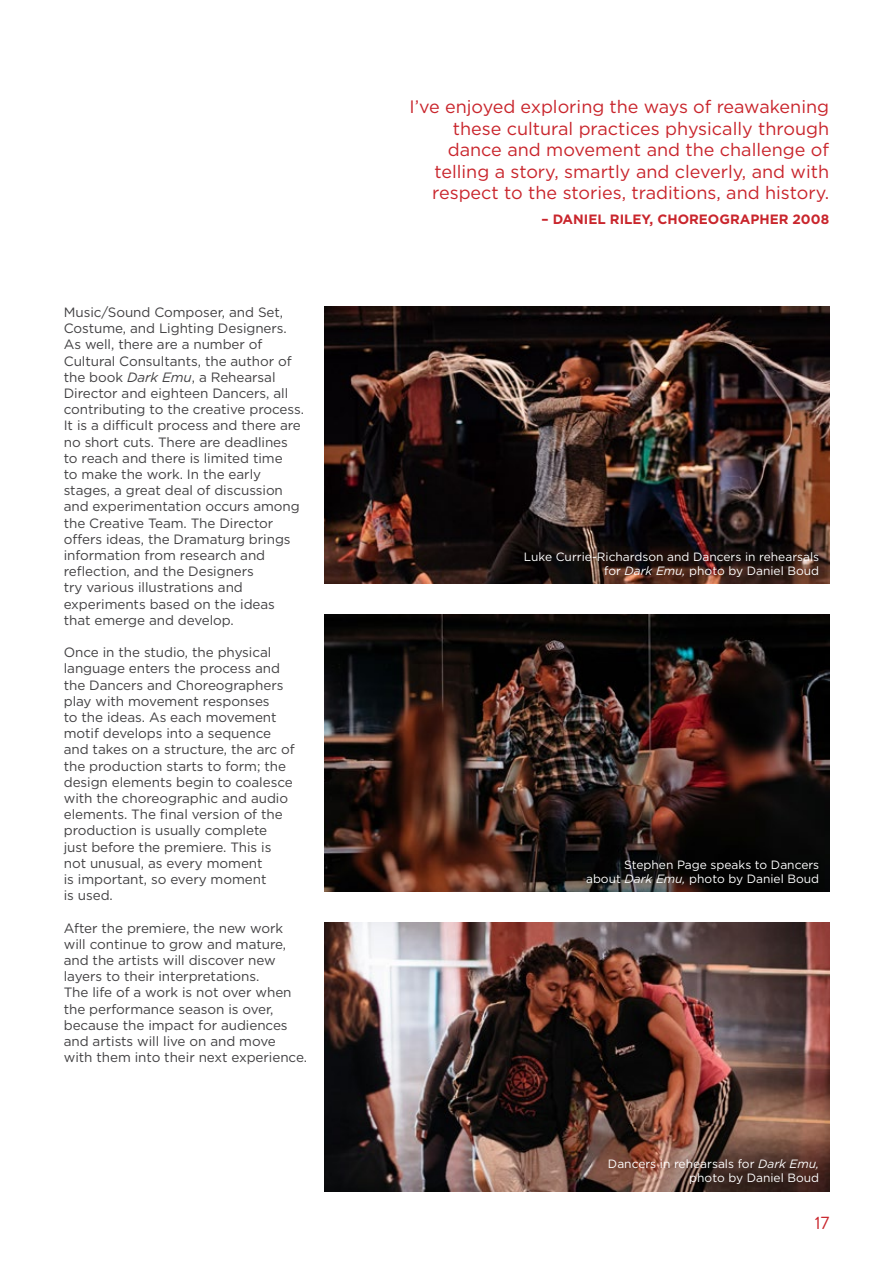
<style>
.page{position:relative;width:893px;height:1263px;background:#fff}
.page>*{position:absolute;margin:0;border:0;box-sizing:border-box;transform-origin:0 0}
.t1{font:18px/21.6px "Gotham";color:#c9252c;text-align:right}
.t2{font:18px "Brandon Grotesque";color:#c9252c}
.t3{font:13.5px/16.2px "Gotham";letter-spacing:-.005em;color:#414042}
.t4{font:700 13.5px "Gotham";color:#c9252c}
.t5{font:12px/14.4px "Gotham";color:#fff;text-align:right}
.s1{font-style:italic}
</style>
<div class="page">
<img style="left:325px;top:306px;width:504px;height:277px">
<img style="left:325px;top:614px;width:504px;height:277px">
<img style="left:325px;top:922px;width:504px;height:269px">
<p class="t3" style="left:64px;top:304px;width:242px">Music/Sound Composer, and Set,<br>Costume, and Lighting Designers.<br>As well, there are a number of<br>Cultural Consultants, the author of the book <span class="s1">Dark Emu</span>, a Rehearsal<br>Director and eighteen Dancers, all contributing to the creative process.<br>It is a difficult process and there are no short cuts. There are deadlines to reach and there is limited time<br>to make the work. In the early stages, a great deal of discussion and experimentation occurs among the Creative Team. The Director offers ideas, the Dramaturg brings information from research and reflection, and the Designers<br>try various illustrations and experiments based on the ideas that emerge and develop.</p>
<p class="t3" style="left:64px;top:644px;width:233px">Once in the studio, the physical language enters the process and the Dancers and Choreographers play with movement responses<br>to the ideas. As each movement motif develops into a sequence and takes on a structure, the arc of the production starts to form; the design elements begin to coalesce with the choreographic and audio elements. The final version of the production is usually complete<br>just before the premiere. This is not unusual, as every moment<br>is important, so every moment<br>is used.</p>
<p class="t3" style="left:64px;top:919px;width:245px">After the premiere, the new work will continue to grow and mature, and the artists will discover new layers to their interpretations.<br>The life of a work is not over when the performance season is over, because the impact for audiences and artists will live on and move with them into their next experience.</p>
<h1 class="t1" style="left:410px;top:95px;width:421px">I’ve enjoyed exploring the ways of reawakening these cultural practices physically through dance and movement and the challenge of telling a story, smartly and cleverly, and with respect to the stories, traditions, and history.</h1>
<p class="t4" style="left:541px;top:210px;width:289px">– DANIEL RILEY, CHOREOGRAPHER 2008</p>
<p class="t5" style="left:524px;top:549px;width:297px">Luke Currie-Richardson and Dancers in rehearsals for <span class="s1">Dark Emu,</span> photo by Daniel Boud</p>
<p class="t5" style="left:586px;top:857px;width:235px">Stephen Page speaks to Dancers<br>about <span class="s1">Dark Emu,</span> photo by Daniel Boud</p>
<p class="t5" style="left:608px;top:1156px;width:213px">Dancers in rehearsals for <span class="s1">Dark Emu, </span>photo by Daniel Boud</p>
<h1 class="t2" style="left:815px;top:1211px;width:16px">17</h1>
</div>
